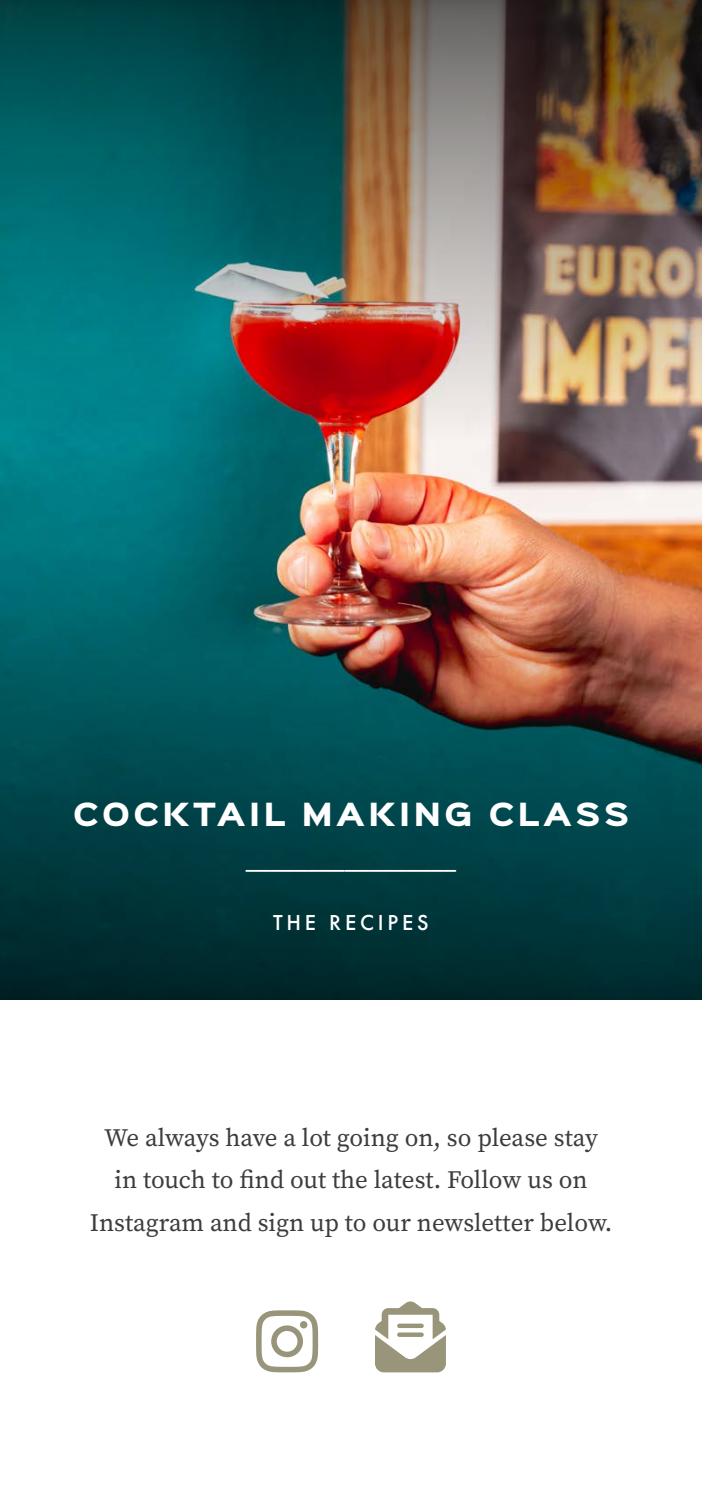
<style>
.page{position:relative;width:702px;height:1489px;background:#fff}
.page>*{position:absolute;margin:0;border:0;box-sizing:border-box;transform-origin:0 0}
.t1{font:900 28.75px "Sinkin Sans 800";letter-spacing:.125em;color:#fff}
.t2{font:28.75px "Futura PT";color:#fff}
.t3{font:25px/42.5px "Source Serif Pro";color:#3c3c3b;text-align:center}
.t4{font:500 22.5px "Futura PT";letter-spacing:.17em;color:#fff}
</style>
<div class="page">
<img style="left:0;top:442px;width:702px;height:111px">
<img style="left:0;top:0;width:702px;height:442px">
<svg style="left:0;top:553px;width:702px;height:446px;background:#214a4a"></svg>
<svg style="left:375px;top:1301px;width:71px;height:71px"></svg>
<svg style="left:256px;top:1310px;width:62px;height:62px"></svg>
<p class="t1" style="left:73px;top:799px;width:557px">COCKTAIL MAKING CLASS</p>
<p class="t2" style="left:244px;top:850px;width:216px">–––––––––––––––––</p>
<p class="t4" style="left:273px;top:909px;width:157px">THE RECIPES</p>
<p class="t3" style="left:90px;top:1116px;width:524px">We always have a lot going on, so please stay in touch to find out the latest. Follow us on<br>Instagram and sign up to our newsletter below.</p>
</div>
